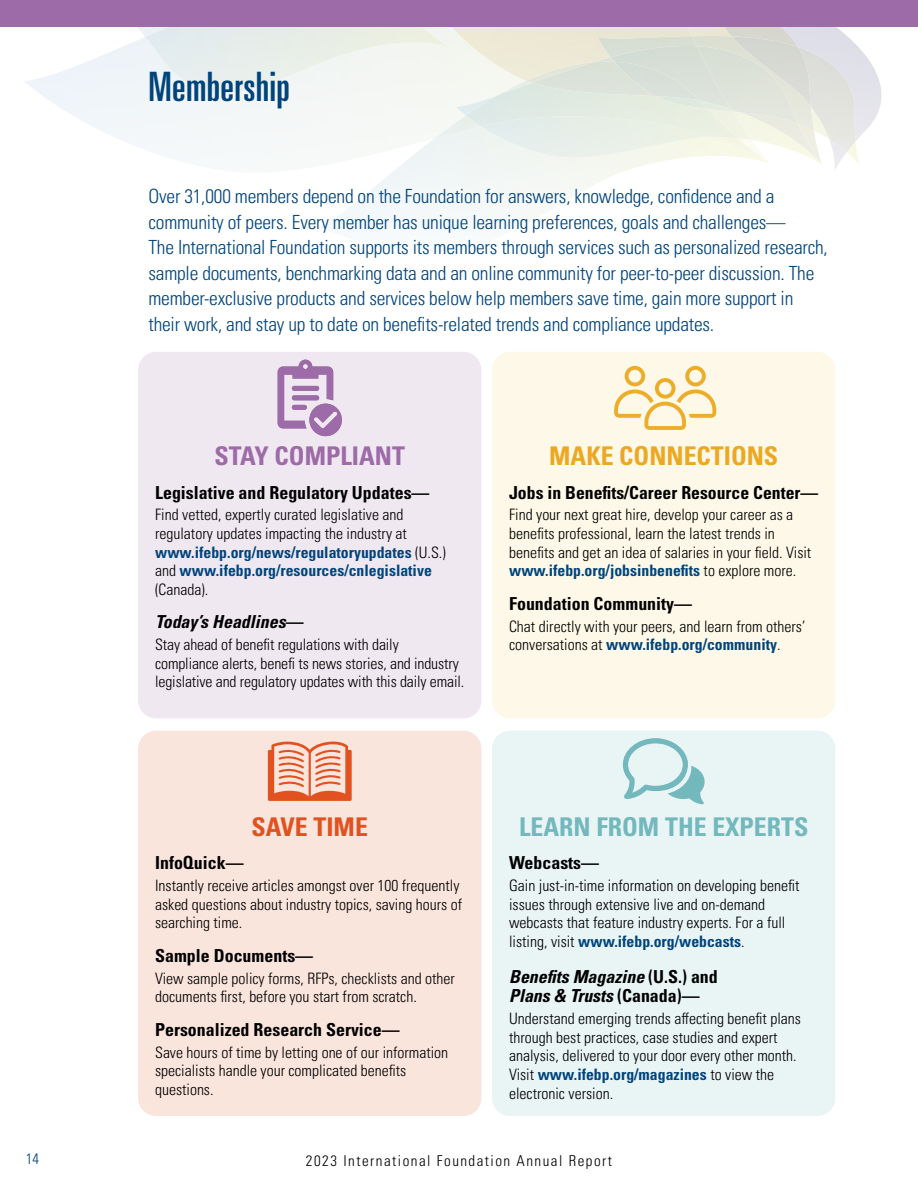
<style>
.page{position:relative;width:918px;height:1188px;background:#fff}
.page>*{position:absolute;margin:0;border:0;box-sizing:border-box;transform-origin:0 0}
.t1{font:40.5px "Univers LT Pro Ult Cond";letter-spacing:.005em;color:#00447c}
.t2{font:700 condensed 25.8px "Univers LT Pro";color:#72b8bc}
.t3{font:700 condensed 25.8px "Univers LT Pro";color:#eca821}
.t4{font:700 condensed 25.8px "Univers LT Pro";color:#9d6ba7}
.t5{font:700 condensed 25.8px "Univers LT Pro";color:#e25120}
.t6{font:300 condensed 19.5px/25.5px "Univers LT Pro";letter-spacing:-.01em;color:#00447c}
.t7{font:700 condensed 17.85px "Univers LT Pro";color:#000}
.t8{font:italic 700 condensed 17.85px/19.5px "Univers LT Pro";color:#000}
.t9{font:300 condensed 15.75px/18.6px "Univers LT Pro";color:#000}
.t10{font:300 condensed 15px "Univers LT Pro";letter-spacing:.1em;color:#000}
.t11{font:300 condensed 15px "Univers LT Pro";color:#00447c}
.s1{font-weight:700;color:#00447c}
.s2{font-style:normal}
</style>
<div class="page">
<div style="left:0;top:0;width:918px;height:27px;background:#9d6ba7"></div>
<svg style="left:24px;top:27px;width:428px;height:125px"></svg>
<img style="left:452px;top:27px;width:235px;height:54px">
<svg style="left:319px;top:127px;width:321px;height:100px"></svg>
<div style="left:434px;top:81px;width:92px;height:82px;background:#eff4f3"></div>
<img style="left:526px;top:62px;width:6px;height:21px">
<img style="left:593px;top:57px;width:18px;height:5px">
<img style="left:456px;top:95px;width:10px;height:20px">
<img style="left:481px;top:138px;width:206px;height:28px">
<img style="left:466px;top:83px;width:221px;height:55px">
<img style="left:532px;top:62px;width:79px;height:34px">
<img style="left:598px;top:36px;width:89px;height:21px">
<svg style="left:687px;top:27px;width:195px;height:142px"></svg>
<img style="left:697px;top:46px;width:101px;height:78px">
<img style="left:611px;top:46px;width:120px;height:63px">
<img style="left:656px;top:96px;width:51px;height:13px">
<img style="left:614px;top:62px;width:85px;height:38px">
<svg style="left:137px;top:27px;width:8px;height:10px"></svg>
<img style="left:145px;top:27px;width:305px;height:100px">
<div style="left:138px;top:352px;width:343px;height:366px;background:#f0e8f1;border-radius:18px"></div>
<div style="left:138px;top:731px;width:343px;height:385px;background:#fae5dd;border-radius:18px"></div>
<div style="left:492px;top:352px;width:343px;height:366px;background:#fdf8e7;border-radius:18px"></div>
<div style="left:492px;top:731px;width:343px;height:385px;background:#e9f4f5;border-radius:18px"></div>
<svg style="left:268px;top:742px;width:84px;height:59px"></svg>
<svg style="left:623px;top:738px;width:82px;height:66px"></svg>
<svg style="left:278px;top:360px;width:64px;height:76px"></svg>
<h1 class="t1" style="left:148px;top:59px;width:143px">Membership</h1>
<p class="t6" style="left:148px;top:182px;width:681px">Over 31,000 members depend on the Foundation for answers, knowledge, confidence and a community of peers. Every member has unique learning preferences, goals and challenges—<br>The International Foundation supports its members through services such as personalized research, sample documents, benchmarking data and an online community for peer-to-peer discussion. The member-exclusive products and services below help members save time, gain more support in their work, and stay up to date on benefits-related trends and compliance updates.</p>
<h2 class="t4" style="left:215px;top:440px;width:192px">STAY COMPLIANT</h2>
<p class="t7" style="left:155px;top:481px;width:276px">Legislative and Regulatory Updates—</p>
<p class="t9" style="left:155px;top:505px;width:292px">Find vetted, expertly curated legislative and regulatory updates impacting the industry at <span class="s1">www.ifebp.org/news/regulatoryupdates</span> (U.S.) and <span class="s1">www.ifebp.org/resources/cnlegislative </span>(Canada).</p>
<p class="t8" style="left:155px;top:612px;width:150px">Today’s Headlines<span class="s2">—</span></p>
<p class="t9" style="left:155px;top:634px;width:311px">Stay ahead of benefit regulations with daily compliance alerts, benefi ts news stories, and industry legislative and regulatory updates with this daily email.</p>
<h2 class="t3" style="left:549px;top:440px;width:231px">MAKE CONNECTIONS</h2>
<p class="t7" style="left:509px;top:481px;width:311px">Jobs in Benefits/Career Resource Center—</p>
<p class="t9" style="left:509px;top:505px;width:304px">Find your next great hire, develop your career as a benefits professional, learn the latest trends in benefits and get an idea of salaries in your field. Visit <span class="s1">www.ifebp.org/jobsinbenefits</span> to explore more.</p>
<p class="t7" style="left:509px;top:593px;width:184px">Foundation Community—</p>
<p class="t9" style="left:509px;top:616px;width:298px">Chat directly with your peers, and learn from others’ conversations at <span class="s1">www.ifebp.org/community</span>.</p>
<h2 class="t5" style="left:252px;top:811px;width:118px">SAVE TIME</h2>
<p class="t7" style="left:155px;top:852px;width:90px">InfoQuick—</p>
<p class="t9" style="left:155px;top:875px;width:308px">Instantly receive articles amongst over 100 frequently asked questions about industry topics, saving hours of searching time.</p>
<p class="t7" style="left:155px;top:945px;width:160px">Sample Documents—</p>
<p class="t9" style="left:155px;top:968px;width:301px">View sample policy forms, RFPs, checklists and other documents first, before you start from scratch.</p>
<p class="t7" style="left:155px;top:1019px;width:246px">Personalized Research Service—</p>
<p class="t9" style="left:155px;top:1042px;width:295px">Save hours of time by letting one of our information specialists handle your complicated benefits questions.</p>
<h2 class="t2" style="left:519px;top:811px;width:291px">LEARN FROM THE EXPERTS</h2>
<p class="t7" style="left:509px;top:852px;width:92px">Webcasts—</p>
<p class="t9" style="left:509px;top:875px;width:292px">Gain just-in-time information on developing benefit issues through extensive live and on-demand webcasts that feature industry experts. For a full listing, visit <span class="s1">www.ifebp.org/webcasts</span>.</p>
<p class="t8" style="left:509px;top:967px;width:210px">Benefits Magazine <span class="s2">(U.S.) and<br></span>Plans &amp; Trusts <span class="s2">(Canada)—</span></p>
<p class="t9" style="left:509px;top:1008px;width:293px">Understand emerging trends affecting benefit plans through best practices, case studies and expert analysis, delivered to your door every other month.<br>Visit <span class="s1">www.ifebp.org/magazines</span> to view the electronic version.</p>
<p class="t11" style="left:26px;top:1149px;width:15px">14</p>
<p class="t10" style="left:306px;top:1151px;width:308px">2023 International Foundation Annual Report</p>
</div>
